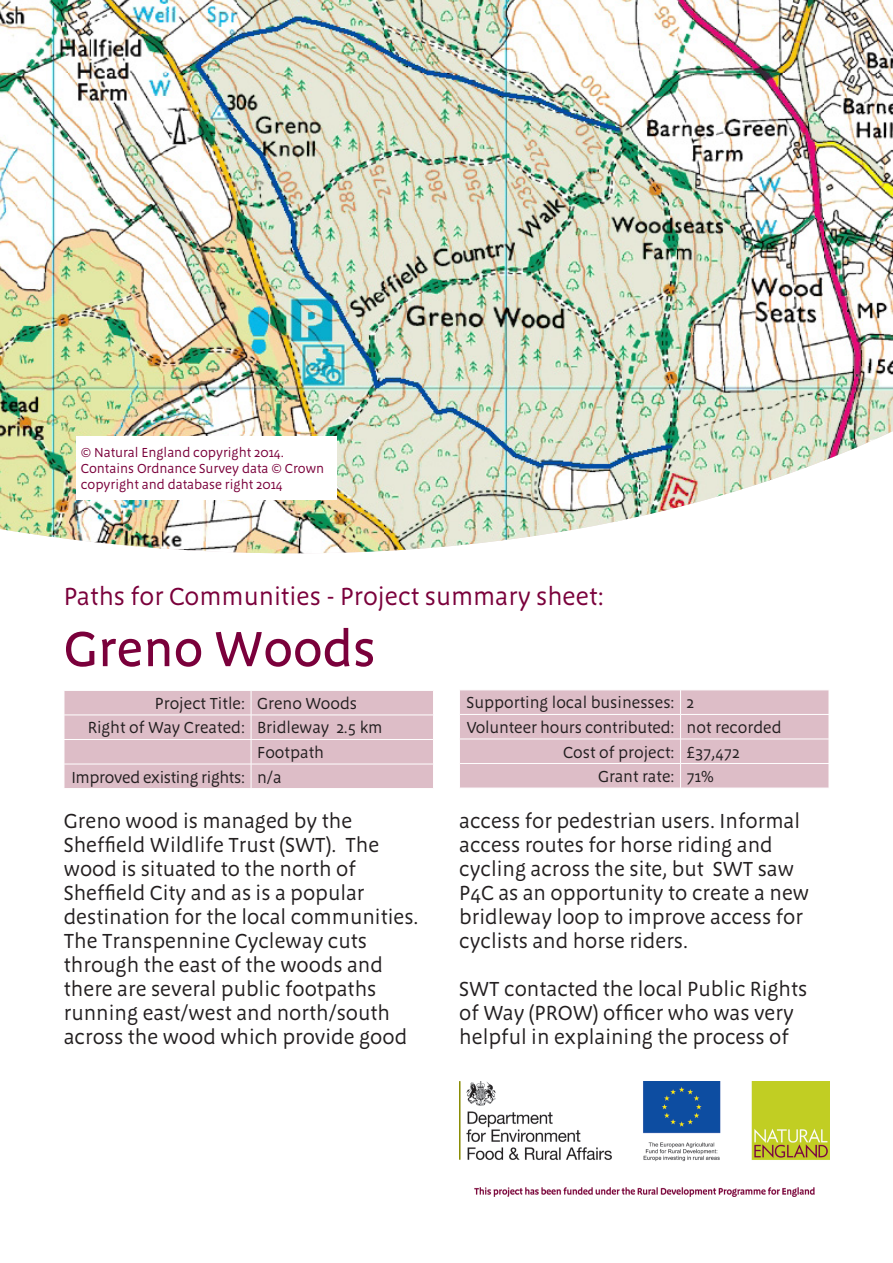
<style>
.page{position:relative;width:893px;height:1263px;background:#fff}
.page>*{position:absolute;margin:0;border:0;box-sizing:border-box;transform-origin:0 0}
.t1{font:500 51px "Megano OT";color:#7a003b}
.t2{font:25.5px "Megano OT";color:#7a003b}
.t3{font:21px/24px "Megano OT";color:#231f20}
.t4{font:16.5px "Megano OT";color:#231f20}
.t5{font:16.5px "Megano OT";letter-spacing:-.02em;color:#231f20}
.t6{font:13.5px/16.2px "Megano OT";color:#7a003b}
</style>
<div class="page">
<img style="left:0;top:0;width:893px;height:554px">
<div style="left:64px;top:691px;width:369px;height:97px;background:#ddbdc7"></div>
<div style="left:460px;top:690px;width:369px;height:98px;background:#ddbdc7"></div>
<div style="left:77px;top:436px;width:260px;height:64px;background:#fff"></div>
<img style="left:459px;top:1081px;width:370px;height:115px">
<p class="t6" style="left:81px;top:444px;width:205px">© Natural England copyright 2014.</p>
<p class="t6" style="left:81px;top:460px;width:245px">Contains Ordnance Survey data © Crown copyright and database right 2014</p>
<p class="t2" style="left:64px;top:581px;width:542px">Paths for Communities - Project summary sheet:</p>
<p class="t1" style="left:64px;top:619px;width:313px">Greno Woods</p>
<p class="t4" style="left:155px;top:694px;width:92px">Project Title:</p>
<p class="t4" style="left:257px;top:694px;width:102px">Greno Woods</p>
<p class="t4" style="left:88px;top:718px;width:159px">Right of Way Created:</p>
<p class="t4" style="left:257px;top:718px;width:127px">Bridleway 2.5 km</p>
<p class="t4" style="left:257px;top:743px;width:69px">Footpath</p>
<p class="t5" style="left:71px;top:767px;width:175px">Improved existing rights:</p>
<p class="t4" style="left:257px;top:767px;width:26px">n/a</p>
<p class="t4" style="left:467px;top:693px;width:209px">Supporting local businesses:</p>
<p class="t4" style="left:687px;top:693px;width:9px">2</p>
<p class="t4" style="left:467px;top:718px;width:209px">Volunteer hours contributed:</p>
<p class="t4" style="left:687px;top:718px;width:97px">not recorded</p>
<p class="t4" style="left:563px;top:742px;width:113px">Cost of project:</p>
<p class="t4" style="left:687px;top:742px;width:55px">£37,472</p>
<p class="t4" style="left:598px;top:767px;width:78px">Grant rate:</p>
<p class="t4" style="left:687px;top:767px;width:29px">71%</p>
<p class="t3" style="left:459px;top:809px;width:351px">access for pedestrian users. Informal access routes for horse riding and cycling across the site, but SWT saw P4C as an opportunity to create a new bridleway loop to improve access for cyclists and horse riders.</p>
<p class="t3" style="left:459px;top:977px;width:350px">SWT contacted the local Public Rights of Way (PROW) officer who was very helpful in explaining the process of</p>
<p class="t3" style="left:64px;top:809px;width:356px">Greno wood is managed by the Sheffield Wildlife Trust (SWT). The wood is situated to the north of Sheffield City and as is a popular destination for the local communities.<br>The Transpennine Cycleway cuts through the east of the woods and there are several public footpaths running east/west and north/south across the wood which provide good</p>
</div>
